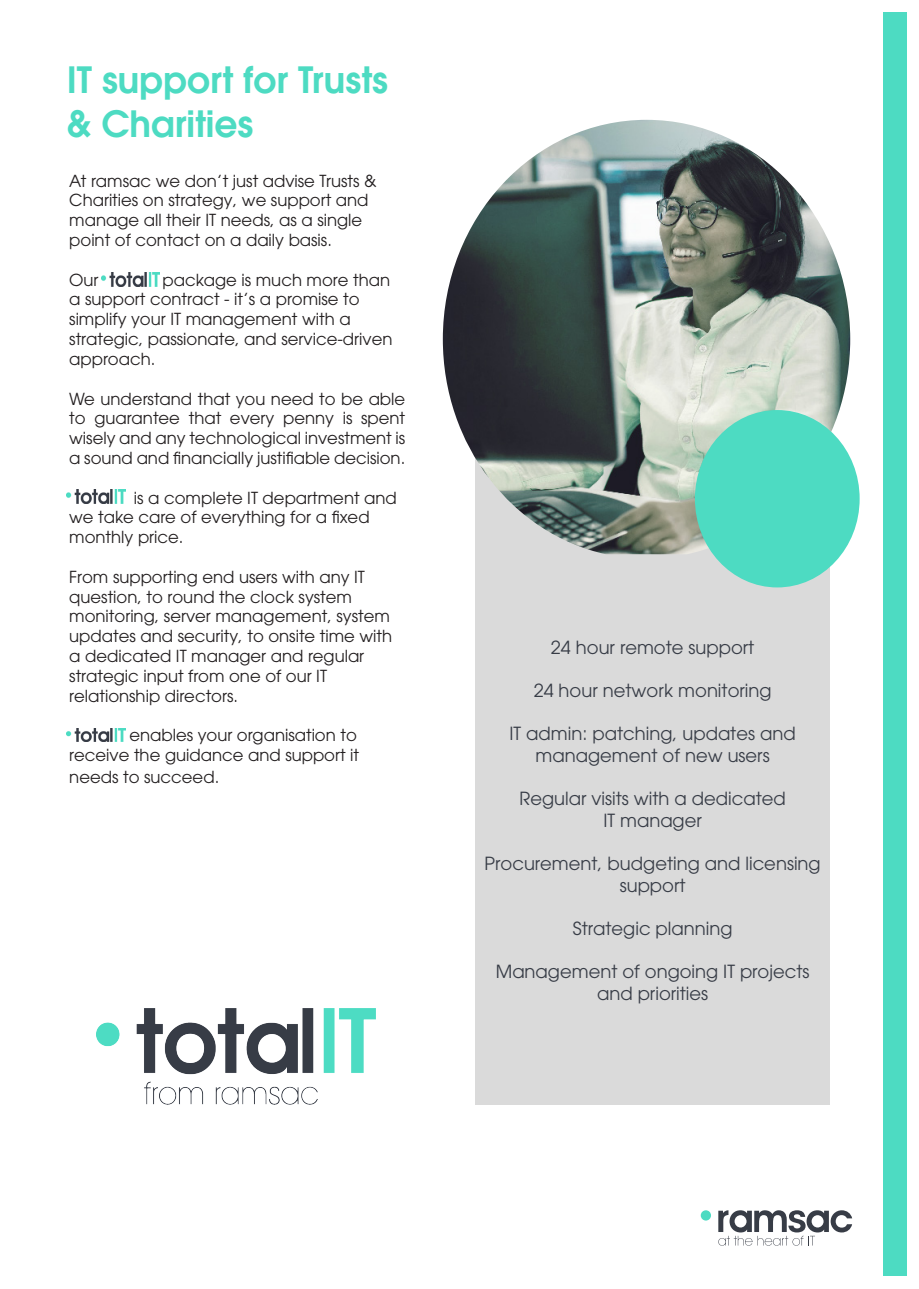
<style>
.page{position:relative;width:919px;height:1289px;background:#fff}
.page>*{position:absolute;margin:0;border:0;box-sizing:border-box;transform-origin:0 0}
.t1{font:600 36px/43.2px "ITC Avant Garde Std";color:#4ddbc2}
.t2{font:18px/21.6px "ITC Avant Garde Std";color:#373c46;text-align:center}
.t3{font:16.5px/19.8px "ITC Avant Garde Std";color:#231f20}
</style>
<div class="page">
<div style="left:882px;top:13px;width:24px;height:1263px;background:#4ddbc2"></div>
<img style="left:96px;top:1008px;width:280px;height:96px">
<div style="left:475px;top:446px;width:354px;height:658px;background:#dadada"></div>
<img style="left:443px;top:120px;width:407px;height:434px">
<div style="left:694px;top:410px;width:165px;height:177px;background:#4ddbc2;border-radius:50%"></div>
<img style="left:67px;top:490px;width:58px;height:13px">
<img style="left:67px;top:728px;width:58px;height:13px">
<img style="left:101px;top:272px;width:58px;height:14px">
<div style="left:700px;top:1210px;width:11px;height:10px;background:#4ddbc2;border-radius:50%"></div>
<svg style="left:718px;top:1210px;width:134px;height:35px"></svg>
<p class="t1" style="left:67px;top:58px;width:323px">IT support for Trusts &amp; Charities</p>
<p class="t3" style="left:69px;top:170px;width:309px">At ramsac we don’t just advise Trusts &amp; Charities on strategy, we support and manage all their IT needs, as a single point of contact on a daily basis.</p>
<p class="t3" style="left:69px;top:269px;width:31px">Our</p>
<p class="t3" style="left:69px;top:269px;width:322px;text-indent:93px">package is much more than a support contract - it’s a promise to</p>
<p class="t3" style="left:69px;top:309px;width:283px">simplify your IT management with a</p>
<p class="t3" style="left:69px;top:329px;width:325px">strategic, passionate, and service-driven approach.</p>
<p class="t3" style="left:69px;top:388px;width:337px">We understand that you need to be able to guarantee that every penny is spent</p>
<p class="t3" style="left:69px;top:428px;width:337px">wisely and any technological investment is a sound and financially justifiable decision.</p>
<p class="t3" style="left:69px;top:487px;width:329px;text-indent:65px">is a complete IT department and we take care of everything for a fixed monthly price.</p>
<p class="t3" style="left:69px;top:566px;width:297px">From supporting end users with any IT question, to round the clock system</p>
<p class="t3" style="left:69px;top:606px;width:322px">monitoring, server management, system</p>
<p class="t3" style="left:69px;top:626px;width:324px">updates and security, to onsite time with a dedicated IT manager and regular</p>
<p class="t3" style="left:69px;top:665px;width:259px">strategic input from one of our IT</p>
<p class="t3" style="left:69px;top:685px;width:170px">relationship directors.</p>
<p class="t3" style="left:129px;top:725px;width:229px">enables your organisation to</p>
<p class="t3" style="left:69px;top:744px;width:291px;line-height:21.6px">receive the guidance and support it needs to succeed.</p>
<p class="t2" style="left:551px;top:636px;width:205px">24 hour remote support</p>
<p class="t2" style="left:533px;top:679px;width:239px">24 hour network monitoring</p>
<p class="t2" style="left:509px;top:722px;width:287px">IT admin: patching, updates and</p>
<p class="t2" style="left:535px;top:744px;width:235px">management of new users</p>
<p class="t2" style="left:519px;top:787px;width:268px">Regular visits with a dedicated</p>
<p class="t2" style="left:603px;top:809px;width:100px">IT manager</p>
<p class="t2" style="left:484px;top:852px;width:337px">Procurement, budgeting and licensing support</p>
<p class="t2" style="left:572px;top:917px;width:161px">Strategic planning</p>
<p class="t2" style="left:495px;top:960px;width:315px">Management of ongoing IT projects</p>
<p class="t2" style="left:597px;top:981px;width:113px">and priorities</p>
</div>
